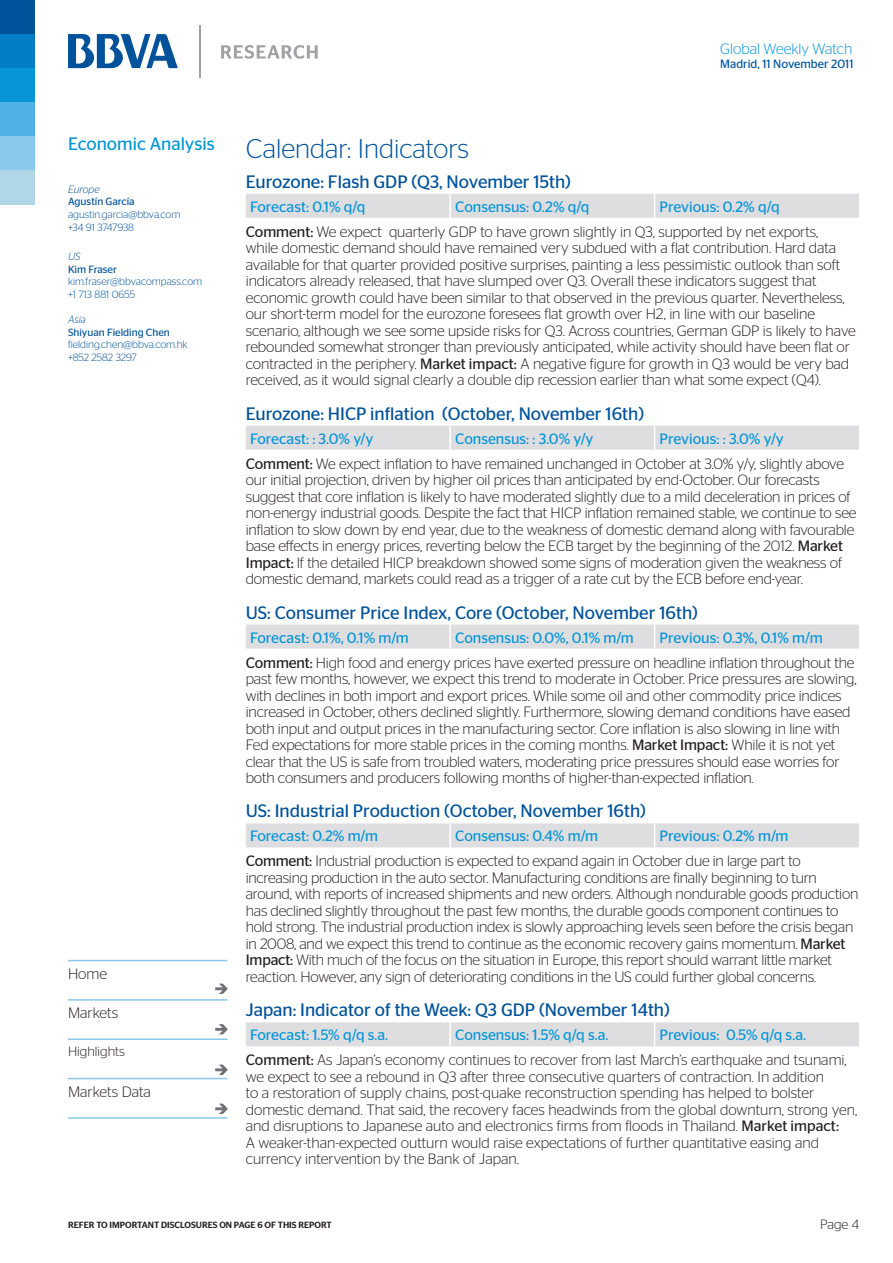
<style>
.page{position:relative;width:893px;height:1263px;background:#fff}
.page>*{position:absolute;margin:0;border:0;box-sizing:border-box;transform-origin:0 0}
._1er_Nivel{font:300 27px "Stag Sans";color:#01529a}
.Subtítulo_weekly{font:18px "Stag Sans";color:#01529a}
.Area{font:18px "Stag Sans";color:#0696d7}
.Ladillo_cont{font:300 15px/16.5px "Stag Sans";letter-spacing:-.01em;color:#231f20}
.Ladillo_Azul{font:15px "Stag Sans";color:#0696d7}
.C__de_Texto{font:300 15px "Stag Sans";color:#231f20}
.t1{font:300 15px "Stag Sans";color:#0696d7}
.C__de_Texto-2{font:300 13.5px "Stag Sans";color:#231f20}
.t2{font:12px "Stag Sans";color:#01529a}
.Mail_y_Tel_Contactos{font:300 10.5px "Stag Sans";color:#01529a}
.Nombre{font:10.5px "Stag Sans";color:#01529a}
.Mail_y_Tel_Contactos-2{font:10.5px "Stag Sans";color:#01529a}
.Cargo{font:italic 300 10.5px "Stag Sans";color:#01529a}
.Mail_y_Tel_Contactos-3{font:italic 300 10.5px "Stag Sans";color:#01529a}
.t3{font:500 9px "Stag Sans";color:#231f20}
.s1{font-weight:400}
</style>
<div class="page">
<div style="left:0;top:0;width:34px;height:34px;background:#01529a"></div>
<div style="left:0;top:34px;width:34px;height:34px;background:#007ec5"></div>
<div style="left:0;top:68px;width:34px;height:34px;background:#0696d7"></div>
<div style="left:0;top:102px;width:34px;height:34px;background:#4fb1e4"></div>
<div style="left:0;top:136px;width:34px;height:34px;background:#8cc8eb"></div>
<div style="left:0;top:170px;width:34px;height:34px;background:#afd7e8"></div>
<svg style="left:221px;top:45px;width:97px;height:14px"></svg>
<svg style="left:68px;top:34px;width:110px;height:34px"></svg>
<hr style="left:199px;top:25px;width:2px;height:52px;background:#a1a1a5">
<div style="left:246px;top:194px;width:613px;height:24px;background:#dedee1"></div>
<div style="left:246px;top:426px;width:613px;height:24px;background:#dedee1"></div>
<div style="left:246px;top:624px;width:613px;height:24px;background:#dedee1"></div>
<div style="left:246px;top:823px;width:613px;height:24px;background:#dedee1"></div>
<div style="left:246px;top:1022px;width:613px;height:24px;background:#dedee1"></div>
<hr style="left:68px;top:960px;width:159px;height:1px;background:#8cc8eb">
<hr style="left:68px;top:999px;width:159px;height:2px;background:#8cc8eb">
<hr style="left:68px;top:1038px;width:159px;height:2px;background:#8cc8eb">
<hr style="left:68px;top:1078px;width:159px;height:1px;background:#8cc8eb">
<hr style="left:68px;top:1117px;width:159px;height:2px;background:#8cc8eb">
<svg style="left:215px;top:983px;width:13px;height:11px"></svg>
<svg style="left:215px;top:1024px;width:13px;height:10px"></svg>
<svg style="left:215px;top:1065px;width:13px;height:10px"></svg>
<svg style="left:215px;top:1104px;width:13px;height:10px"></svg>
<p class="Area" style="left:68px;top:134px;width:148px">Economic Analysis</p>
<p class="Cargo" style="left:68px;top:183px;width:33px">Europe</p>
<p class="Nombre" style="left:68px;top:196px;width:68px">Agustín García</p>
<p class="Mail_y_Tel_Contactos" style="left:68px;top:208px;width:114px">agustin.garcia@bbva.com</p>
<p class="Mail_y_Tel_Contactos" style="left:68px;top:221px;width:68px">+34 91 3747938</p>
<p class="Cargo" style="left:68px;top:250px;width:14px">US</p>
<p class="Nombre" style="left:68px;top:263px;width:50px">Kim Fraser</p>
<p class="Mail_y_Tel_Contactos" style="left:68px;top:276px;width:136px">kim.fraser@bbvacompass.com</p>
<p class="Mail_y_Tel_Contactos" style="left:68px;top:288px;width:69px">+1 713 881 0655</p>
<p class="Mail_y_Tel_Contactos-3" style="left:68px;top:313px;width:19px">Asia</p>
<p class="Mail_y_Tel_Contactos-2" style="left:68px;top:326px;width:103px">Shiyuan Fielding Chen</p>
<p class="Mail_y_Tel_Contactos" style="left:68px;top:339px;width:121px">fielding.chen@bbva.com.hk</p>
<p class="Mail_y_Tel_Contactos" style="left:68px;top:351px;width:70px">+852 2582 3297</p>
<p class="C__de_Texto" style="left:68px;top:965px;width:41px">Home</p>
<p class="C__de_Texto" style="left:68px;top:1005px;width:52px">Markets</p>
<p class="C__de_Texto-2" style="left:68px;top:1044px;width:58px">Highlights</p>
<p class="C__de_Texto" style="left:68px;top:1083px;width:84px">Markets Data</p>
<p class="t1" style="left:720px;top:40px;width:134px">Global Weekly Watch</p>
<p class="t2" style="left:720px;top:57px;width:135px">Madrid, 11 November 2011</p>
<p class="_1er_Nivel" style="left:246px;top:133px;width:225px">Calendar: Indicators</p>
<p class="Subtítulo_weekly" style="left:246px;top:171px;width:327px">Eurozone: Flash GDP (Q3, November 15th)</p>
<p class="Ladillo_Azul" style="left:250px;top:198px;width:117px">Forecast: 0.1% q/q</p>
<p class="Ladillo_Azul" style="left:455px;top:198px;width:136px">Consensus: 0.2% q/q</p>
<p class="Ladillo_Azul" style="left:660px;top:198px;width:122px">Previous: 0.2% q/q</p>
<p class="Ladillo_cont" style="left:246px;top:223px;width:611px"><span class="s1">Comment:</span> We expect quarterly GDP to have grown slightly in Q3, supported by net exports,<br>while domestic demand should have remained very subdued with a flat contribution. Hard data available for that quarter provided positive surprises, painting a less pessimistic outlook than soft indicators already released, that have slumped over Q3. Overall these indicators suggest that economic growth could have been similar to that observed in the previous quarter. Nevertheless, our short-term model for the eurozone foresees flat growth over H2, in line with our baseline scenario, although we see some upside risks for Q3. Across countries, German GDP is likely to have rebounded somewhat stronger than previously anticipated, while activity should have been flat or contracted in the periphery. <span class="s1">Market impact:</span> A negative figure for growth in Q3 would be very bad received, as it would signal clearly a double dip recession earlier than what some expect (Q4).</p>
<p class="Subtítulo_weekly" style="left:246px;top:403px;width:400px">Eurozone: HICP inflation (October, November 16th)</p>
<p class="Ladillo_Azul" style="left:250px;top:430px;width:125px">Forecast: : 3.0% y/y</p>
<p class="Ladillo_Azul" style="left:455px;top:430px;width:140px">Consensus: : 3.0% y/y</p>
<p class="Ladillo_Azul" style="left:660px;top:430px;width:126px">Previous: : 3.0% y/y</p>
<p class="Ladillo_cont" style="left:246px;top:455px;width:612px"><span class="s1">Comment:</span> We expect inflation to have remained unchanged in October at 3.0% y/y, slightly above our initial projection, driven by higher oil prices than anticipated by end-October. Our forecasts suggest that core inflation is likely to have moderated slightly due to a mild deceleration in prices of non-energy industrial goods. Despite the fact that HICP inflation remained stable, we continue to see inflation to slow down by end year, due to the weakness of domestic demand along with favourable base effects in energy prices, reverting below the ECB target by the beginning of the 2012. <span class="s1">Market Impact:</span> If the detailed HICP breakdown showed some signs of moderation given the weakness of domestic demand, markets could read as a trigger of a rate cut by the ECB before end-year.</p>
<p class="Subtítulo_weekly" style="left:246px;top:602px;width:454px">US: Consumer Price Index, Core (October, November 16th)</p>
<p class="Ladillo_Azul" style="left:250px;top:629px;width:160px">Forecast: 0.1%, 0.1% m/m</p>
<p class="Ladillo_Azul" style="left:455px;top:629px;width:180px">Consensus: 0.0%, 0.1% m/m</p>
<p class="Ladillo_Azul" style="left:660px;top:629px;width:165px">Previous: 0.3%, 0.1% m/m</p>
<p class="Ladillo_cont" style="left:246px;top:654px;width:612px"><span class="s1">Comment:</span> High food and energy prices have exerted pressure on headline inflation throughout the past few months, however, we expect this trend to moderate in October. Price pressures are slowing, with declines in both import and export prices. While some oil and other commodity price indices increased in October, others declined slightly. Furthermore, slowing demand conditions have eased both input and output prices in the manufacturing sector. Core inflation is also slowing in line with Fed expectations for more stable prices in the coming months. <span class="s1">Market Impact:</span> While it is not yet clear that the US is safe from troubled waters, moderating price pressures should ease worries for both consumers and producers following months of higher-than-expected inflation.</p>
<p class="Subtítulo_weekly" style="left:246px;top:801px;width:402px">US: Industrial Production (October, November 16th)</p>
<p class="Ladillo_Azul" style="left:250px;top:828px;width:129px">Forecast: 0.2% m/m</p>
<p class="Ladillo_Azul" style="left:455px;top:828px;width:144px">Consensus: 0.4% m/m</p>
<p class="Ladillo_Azul" style="left:660px;top:828px;width:130px">Previous: 0.2% m/m</p>
<p class="Ladillo_cont" style="left:246px;top:853px;width:614px"><span class="s1">Comment:</span> Industrial production is expected to expand again in October due in large part to increasing production in the auto sector. Manufacturing conditions are finally beginning to turn around, with reports of increased shipments and new orders. Although nondurable goods production has declined slightly throughout the past few months, the durable goods component continues to hold strong. The industrial production index is slowly approaching levels seen before the crisis began in 2008, and we expect this trend to continue as the economic recovery gains momentum. <span class="s1">Market Impact:</span> With much of the focus on the situation in Europe, this report should warrant little market reaction. However, any sign of deteriorating conditions in the US could further global concerns.</p>
<p class="Subtítulo_weekly" style="left:246px;top:1000px;width:425px">Japan: Indicator of the Week: Q3 GDP (November 14th)</p>
<p class="Ladillo_Azul" style="left:250px;top:1027px;width:140px">Forecast: 1.5% q/q s.a.</p>
<p class="Ladillo_Azul" style="left:455px;top:1027px;width:155px">Consensus: 1.5% q/q s.a.</p>
<p class="Ladillo_Azul" style="left:660px;top:1027px;width:148px">Previous: 0.5% q/q s.a.</p>
<p class="Ladillo_cont" style="left:246px;top:1052px;width:613px"><span class="s1">Comment:</span> As Japan’s economy continues to recover from last March’s earthquake and tsunami, we expect to see a rebound in Q3 after three consecutive quarters of contraction. In addition<br>to a restoration of supply chains, post-quake reconstruction spending has helped to bolster domestic demand. That said, the recovery faces headwinds from the global downturn, strong yen, and disruptions to Japanese auto and electronics firms from floods in Thailand. <span class="s1">Market impact:<br></span>A weaker-than-expected outturn would raise expectations of further quantitative easing and currency intervention by the Bank of Japan.</p>
<p class="t3" style="left:68px;top:1220px;width:265px">REFER TO IMPORTANT DISCLOSURES ON PAGE 6 OF THIS REPORT</p>
<p class="C__de_Texto-2" style="left:820px;top:1216px;width:40px">Page 4</p>
</div>
